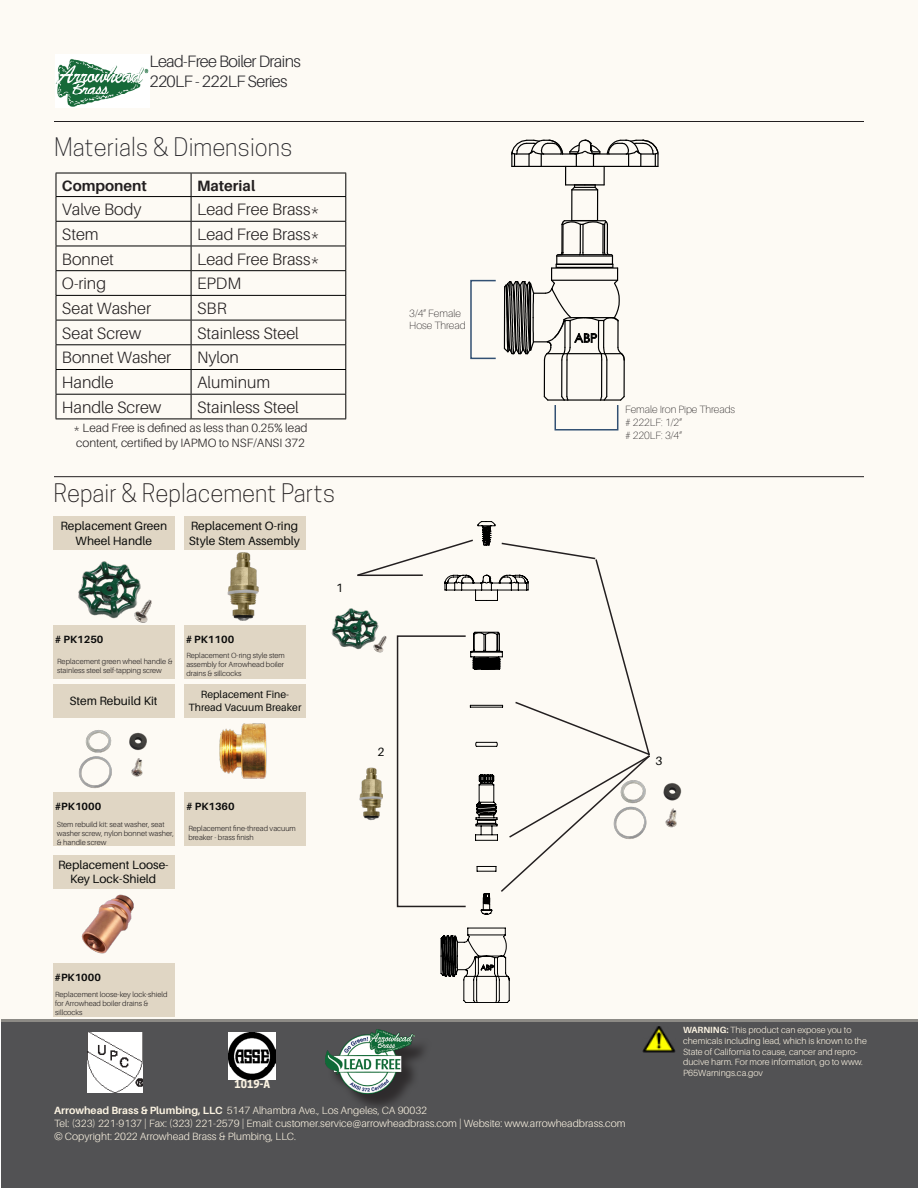
<style>
.page{position:relative;width:918px;height:1188px;background:#fff}
.page>*{position:absolute;margin:0;border:0;box-sizing:border-box;transform-origin:0 0}
.t1{font:300 24px "Cooper Hewitt";color:#231f20}
.t2{font:300 24px "Cooper Hewitt";color:#27262a}
.t3{font:300 16.5px "Aileron";color:#231f20}
.t4{font:300 16.5px "Aileron";letter-spacing:-.04em;color:#27262a}
.t5{font:700 15px "Aileron";color:#231f20}
.t6{font:12px/14.4px "Aileron";color:#090a09;text-align:center}
.t7{font:300 12px/14.4px "Aileron";color:#231f20}
.t8{font:300 10.5px "Aileron";color:#fbf3e2}
.t9{font:100 10.5px/12.6px "Aileron";color:#231f20}
.t10{font:700 10.5px "Aileron";color:#0a0a0a}
.t11{font:10.5px/12.6px "Aileron";color:#090a09;text-align:center}
.t12{font:700 10.5px "Cooper Hewitt";color:#fbf3e2}
.t13{font:300 9px/10.8px "Aileron";color:#fbf3e2}
.t14{font:300 7.5px/9px "Aileron";color:#231f20}
.s1{font-weight:700}
</style>
<div class="page">
<div style="left:1px;top:1019px;width:917px;height:169px;background:#525254"></div>
<div style="left:0;top:0;width:918px;height:1022px;background:#fdfaf4"></div>
<hr style="left:54px;top:121px;width:810px;height:1px;background:#231f20">
<img style="left:87px;top:1032px;width:55px;height:61px">
<img style="left:228px;top:1032px;width:48px;height:48px">
<img style="left:56px;top:54px;width:93px;height:54px">
<img style="left:642px;top:1026px;width:34px;height:26px">
<div style="left:328px;top:1032px;width:104px;height:81px;background:#231f20;opacity:.75"></div>
<img style="left:325px;top:1030px;width:90px;height:64px">
<hr style="left:54px;top:476px;width:810px;height:1px;background:#231f20">
<hr style="left:56px;top:173px;width:135px;height:1px;background:#000">
<hr style="left:191px;top:173px;width:155px;height:1px;background:#000">
<hr style="left:56px;top:196px;width:135px;height:1px;background:#000">
<hr style="left:191px;top:196px;width:155px;height:1px;background:#000">
<hr style="left:56px;top:221px;width:135px;height:1px;background:#000">
<hr style="left:191px;top:221px;width:155px;height:1px;background:#000">
<hr style="left:56px;top:246px;width:135px;height:1px;background:#000">
<hr style="left:191px;top:246px;width:155px;height:1px;background:#000">
<hr style="left:56px;top:270px;width:135px;height:1px;background:#000">
<hr style="left:191px;top:270px;width:155px;height:1px;background:#000">
<hr style="left:56px;top:295px;width:135px;height:1px;background:#000">
<hr style="left:191px;top:295px;width:155px;height:1px;background:#000">
<hr style="left:56px;top:320px;width:135px;height:1px;background:#000">
<hr style="left:191px;top:320px;width:155px;height:1px;background:#000">
<hr style="left:56px;top:344px;width:135px;height:1px;background:#000">
<hr style="left:191px;top:344px;width:155px;height:1px;background:#000">
<hr style="left:56px;top:369px;width:135px;height:1px;background:#000">
<hr style="left:191px;top:369px;width:155px;height:1px;background:#000">
<hr style="left:56px;top:394px;width:135px;height:1px;background:#000">
<svg style="left:56px;top:173px;width:1px;height:246px"></svg>
<hr style="left:191px;top:394px;width:155px;height:1px;background:#000">
<svg style="left:191px;top:173px;width:1px;height:246px"></svg>
<svg style="left:345px;top:173px;width:1px;height:246px"></svg>
<hr style="left:56px;top:419px;width:135px;height:1px;background:#000">
<hr style="left:191px;top:419px;width:155px;height:1px;background:#000">
<div style="left:53px;top:517px;width:122px;height:33px;background:#e0d6c4"></div>
<div style="left:53px;top:625px;width:122px;height:54px;background:#e0d6c4"></div>
<div style="left:184px;top:517px;width:122px;height:33px;background:#e0d6c4"></div>
<div style="left:184px;top:625px;width:122px;height:54px;background:#e0d6c4"></div>
<img style="left:227px;top:552px;width:32px;height:69px">
<div style="left:53px;top:684px;width:122px;height:33px;background:#e0d6c4"></div>
<div style="left:53px;top:792px;width:122px;height:54px;background:#e0d6c4"></div>
<img style="left:208px;top:717px;width:88px;height:62px">
<div style="left:185px;top:684px;width:121px;height:33px;background:#e0d6c4"></div>
<div style="left:185px;top:792px;width:121px;height:54px;background:#e0d6c4"></div>
<img style="left:78px;top:561px;width:74px;height:62px">
<img style="left:332px;top:608px;width:24px;height:41px">
<img style="left:78px;top:730px;width:69px;height:59px">
<img style="left:663px;top:783px;width:19px;height:45px">
<div style="left:53px;top:855px;width:121px;height:34px;background:#e0d6c4"></div>
<div style="left:53px;top:963px;width:121px;height:54px;background:#e0d6c4"></div>
<img style="left:81px;top:894px;width:53px;height:60px">
<hr style="left:544px;top:360px;width:1px;height:37px;background:#000">
<hr style="left:624px;top:360px;width:1px;height:37px;background:#000">
<svg style="left:600px;top:395px;width:25px;height:6px"></svg>
<svg style="left:543px;top:395px;width:25px;height:6px"></svg>
<hr style="left:568px;top:399px;width:33px;height:2px;background:#000">
<hr style="left:606px;top:360px;width:1px;height:37px;background:#000">
<hr style="left:561px;top:360px;width:1px;height:37px;background:#000">
<hr style="left:566px;top:360px;width:2px;height:37px;background:#000">
<hr style="left:601px;top:360px;width:1px;height:37px;background:#000">
<svg style="left:511px;top:139px;width:148px;height:53px"></svg>
<hr style="left:571px;top:190px;width:1px;height:31px;background:#000">
<hr style="left:597px;top:190px;width:1px;height:31px;background:#000">
<svg style="left:503px;top:217px;width:122px;height:151px"></svg>
<div style="left:555px;top:404px;width:63px;height:27px;border:2px solid #325073"></div>
<div style="left:470px;top:280px;width:26px;height:79px;border:2px solid #325073"></div>
<svg style="left:356px;top:521px;width:294px;height:482px"></svg>
<p class="t4" style="left:149px;top:52px;width:153px">Lead-Free Boiler Drains</p>
<p class="t4" style="left:149px;top:72px;width:140px">220LF - 222LF Series</p>
<p class="t2" style="left:54px;top:133px;width:240px">Materials &amp; Dimensions</p>
<p class="t5" style="left:62px;top:177px;width:87px">Component</p>
<p class="t5" style="left:197px;top:177px;width:60px">Material</p>
<p class="t3" style="left:62px;top:201px;width:81px">Valve Body</p>
<p class="t3" style="left:197px;top:201px;width:124px">Lead Free Brass*</p>
<p class="t3" style="left:62px;top:225px;width:38px">Stem</p>
<p class="t3" style="left:197px;top:225px;width:124px">Lead Free Brass*</p>
<p class="t3" style="left:62px;top:250px;width:53px">Bonnet</p>
<p class="t3" style="left:197px;top:250px;width:124px">Lead Free Brass*</p>
<p class="t3" style="left:62px;top:275px;width:46px">O-ring</p>
<p class="t3" style="left:197px;top:275px;width:46px">EPDM</p>
<p class="t3" style="left:62px;top:299px;width:91px">Seat Washer</p>
<p class="t3" style="left:197px;top:299px;width:31px">SBR</p>
<p class="t3" style="left:62px;top:324px;width:81px">Seat Screw</p>
<p class="t3" style="left:197px;top:324px;width:103px">Stainless Steel</p>
<p class="t3" style="left:62px;top:349px;width:111px">Bonnet Washer</p>
<p class="t3" style="left:197px;top:349px;width:43px">Nylon</p>
<p class="t3" style="left:62px;top:373px;width:53px">Handle</p>
<p class="t3" style="left:197px;top:373px;width:75px">Aluminum</p>
<p class="t3" style="left:62px;top:398px;width:101px">Handle Screw</p>
<p class="t3" style="left:197px;top:398px;width:103px">Stainless Steel</p>
<p class="t7" style="left:74px;top:421px;width:236px">* Lead Free is defined as less than 0.25% lead content, certified by IAPMO to NSF/ANSI 372</p>
<p class="t1" style="left:53px;top:479px;width:283px">Repair &amp; Replacement Parts</p>
<p class="t6" style="left:60px;top:519px;width:108px">Replacement Green<br>Wheel Handle</p>
<p class="t6" style="left:189px;top:519px;width:113px;text-align:left">Replacement O-ring<br>Style Stem Assembly</p>
<p class="t10" style="left:55px;top:633px;width:50px"># PK1250</p>
<p class="t14" style="left:57px;top:657px;width:117px">Replacement green wheel handle &amp; stainless steel self-tapping screw</p>
<p class="t6" style="left:69px;top:694px;width:90px">Stem Rebuild Kit</p>
<p class="t10" style="left:186px;top:633px;width:50px"># PK1100</p>
<p class="t14" style="left:186px;top:651px;width:100px;text-align:justify">Replacement O-ring style stem assembly for Arrowhead boiler drains &amp; sillcocks</p>
<p class="t11" style="left:189px;top:688px;width:114px">Replacement Fine-<br>Thread Vacuum Breaker</p>
<p class="t6" style="left:336px;top:580px;width:8px">1</p>
<p class="t10" style="left:55px;top:800px;width:48px">#PK1000</p>
<p class="t14" style="left:57px;top:820px;width:118px">Stem rebuild kit: seat washer, seat washer screw, nylon bonnet washer, &amp; handle screw</p>
<p class="t6" style="left:58px;top:858px;width:112px">Replacement Loose-<br>Key Lock-Shield</p>
<p class="t10" style="left:186px;top:800px;width:50px"># PK1360</p>
<p class="t14" style="left:188px;top:824px;width:109px">Replacement fine-thread vacuum breaker - brass finish</p>
<p class="t10" style="left:54px;top:972px;width:48px">#PK1000</p>
<p class="t14" style="left:55px;top:990px;width:114px">Replacement loose-key lock-shield for Arrowhead boiler drains &amp; sillcocks</p>
<p class="t9" style="left:409px;top:307px;width:58px">3/4” Female<br>Hose Thread</p>
<p class="t6" style="left:377px;top:745px;width:8px">2</p>
<p class="t9" style="left:625px;top:404px;width:112px">Female Iron Pipe Threads</p>
<p class="t9" style="left:625px;top:416px;width:58px"># 222LF: 1/2”</p>
<p class="t9" style="left:625px;top:429px;width:58px"># 220LF: 3/4”</p>
<p class="t6" style="left:656px;top:753px;width:8px">3</p>
<p class="t12" style="left:235px;top:1078px;width:37px">1019-A</p>
<p class="t8" style="left:54px;top:1105px;width:375px"><span class="s1">Arrowhead Brass &amp; Plumbing, LLC</span> 5147 Alhambra Ave., Los Angeles, CA 90032</p>
<p class="t8" style="left:54px;top:1118px;width:573px">Tel: (323) 221-9137 | Fax: (323) 221-2579 | Email: customer.service@arrowheadbrass.com | Website: www.arrowheadbrass.com</p>
<p class="t8" style="left:54px;top:1130px;width:244px">© Copyright: 2022 Arrowhead Brass &amp; Plumbing, LLC.</p>
<p class="t13" style="left:683px;top:1025px;width:185px"><span class="s1">WARNING:</span> This product can expose you to chemicals including lead, which is known to the State of California to cause, cancer and repro&shy;ducive harm. For more information, go to www.<br>P65Warnings.ca.gov</p>
</div>
